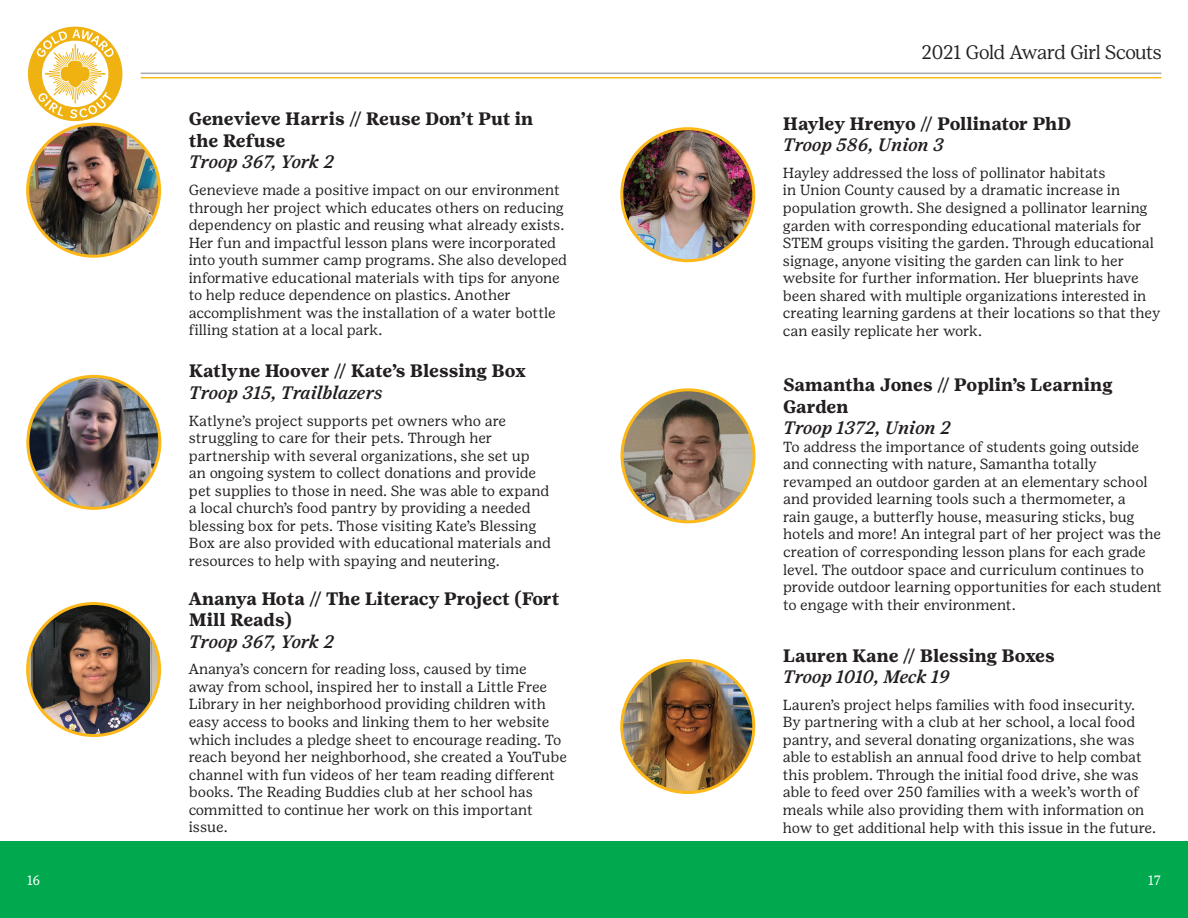
<style>
.page{position:relative;width:1188px;height:918px;background:#fff}
.page>*{position:absolute;margin:0;border:0;box-sizing:border-box;transform-origin:0 0}
.t1{font:300 19.5px "Girl Scout Display";letter-spacing:-.02em;color:#231f20}
.t2{font:700 18px/21.6px "Girl Scout Text";color:#231f20}
.t3{font:italic 500 18px "Girl Scout Text";color:#231f20}
.t4{font:14.7px/17.5px "Girl Scout Text";color:#231f20}
.t5{font:13.5px "Girl Scout Text";color:#fff}
</style>
<div class="page">
<hr style="left:141px;top:77px;width:1020px;height:1px;background:#fcb814">
<hr style="left:141px;top:73px;width:1020px;height:1px;background:#a7aaac">
<img style="left:622px;top:129px;width:132px;height:132px;border-radius:66px">
<div style="left:620px;top:127px;width:135px;height:135px;border:3px solid #fcb818;border-radius:50%"></div>
<img style="left:622px;top:390px;width:132px;height:132px;border-radius:66px">
<div style="left:621px;top:388px;width:135px;height:135px;border:3px solid #fcb818;border-radius:50%"></div>
<img style="left:622px;top:661px;width:132px;height:132px;border-radius:66px">
<div style="left:620px;top:659px;width:135px;height:135px;border:3px solid #fcb818;border-radius:50%"></div>
<svg style="left:28px;top:27px;width:94px;height:94px"></svg>
<img style="left:28px;top:124px;width:132px;height:132px;border-radius:66px">
<div style="left:26px;top:123px;width:135px;height:135px;border:3px solid #fcb818;border-radius:50%"></div>
<img style="left:28px;top:376px;width:132px;height:132px;border-radius:66px">
<div style="left:26px;top:375px;width:135px;height:135px;border:3px solid #fcb818;border-radius:50%"></div>
<img style="left:28px;top:604px;width:132px;height:132px;border-radius:66px">
<div style="left:26px;top:602px;width:135px;height:135px;border:3px solid #fcb818;border-radius:50%"></div>
<div style="left:0;top:841px;width:1188px;height:77px;background:#00a84e"></div>
<p class="t2" style="left:189px;top:108px;width:346px">Genevieve Harris // Reuse Don’t Put in the Refuse</p>
<p class="t3" style="left:189px;top:152px;width:147px">Troop 367, York 2</p>
<p class="t4" style="left:189px;top:181px;width:380px">Genevieve made a positive impact on our environment through her project which educates others on reducing dependency on plastic and reusing what already exists.<br>Her fun and impactful lesson plans were incorporated into youth summer camp programs. She also developed informative educational materials with tips for anyone to help reduce dependence on plastics. Another accomplishment was the installation of a water bottle filling station at a local park.</p>
<p class="t2" style="left:189px;top:360px;width:338px">Katlyne Hoover // Kate’s Blessing Box</p>
<p class="t3" style="left:189px;top:382px;width:195px">Troop 315, Trailblazers</p>
<p class="t4" style="left:189px;top:412px;width:364px">Katlyne’s project supports pet owners who are struggling to care for their pets. Through her partnership with several organizations, she set up<br>an ongoing system to collect donations and provide pet supplies to those in need. She was able to expand a local church’s food pantry by providing a needed blessing box for pets. Those visiting Kate’s Blessing Box are also provided with educational materials and resources to help with spaying and neutering.</p>
<p class="t2" style="left:189px;top:587px;width:372px">Ananya Hota // The Literacy Project (Fort<br>Mill Reads)</p>
<p class="t3" style="left:189px;top:631px;width:147px">Troop 367, York 2</p>
<p class="t4" style="left:189px;top:660px;width:380px">Ananya’s concern for reading loss, caused by time<br>away from school, inspired her to install a Little Free Library in her neighborhood providing children with easy access to books and linking them to her website which includes a pledge sheet to encourage reading. To reach beyond her neighborhood, she created a YouTube channel with fun videos of her team reading different books. The Reading Buddies club at her school has committed to continue her work on this important issue.</p>
<h1 class="t1" style="left:921px;top:41px;width:242px">2021 Gold Award Girl Scouts</h1>
<p class="t2" style="left:783px;top:113px;width:290px">Hayley Hrenyo // Pollinator PhD</p>
<p class="t3" style="left:783px;top:135px;width:162px">Troop 586, Union 3</p>
<p class="t4" style="left:783px;top:164px;width:379px">Hayley addressed the loss of pollinator habitats<br>in Union County caused by a dramatic increase in population growth. She designed a pollinator learning garden with corresponding educational materials for STEM groups visiting the garden. Through educational signage, anyone visiting the garden can link to her website for further information. Her blueprints have been shared with multiple organizations interested in creating learning gardens at their locations so that they can easily replicate her work.</p>
<p class="t2" style="left:783px;top:374px;width:331px">Samantha Jones // Poplin’s Learning<br>Garden</p>
<p class="t3" style="left:783px;top:417px;width:169px">Troop 1372, Union 2</p>
<p class="t4" style="left:783px;top:438px;width:380px">To address the importance of students going outside and connecting with nature, Samantha totally revamped an outdoor garden at an elementary school and provided learning tools such a thermometer, a<br>rain gauge, a butterfly house, measuring sticks, bug hotels and more! An integral part of her project was the creation of corresponding lesson plans for each grade level. The outdoor space and curriculum continues to provide outdoor learning opportunities for each student to engage with their environment.</p>
<p class="t2" style="left:783px;top:644px;width:273px">Lauren Kane // Blessing Boxes</p>
<p class="t3" style="left:783px;top:667px;width:168px">Troop 1010, Meck 19</p>
<p class="t4" style="left:783px;top:696px;width:375px">Lauren’s project helps families with food insecurity.<br>By partnering with a club at her school, a local food pantry, and several donating organizations, she was able to establish an annual food drive to help combat this problem. Through the initial food drive, she was able to feed over 250 families with a week’s worth of meals while also providing them with information on how to get additional help with this issue in the future.</p>
<p class="t5" style="left:27px;top:872px;width:15px">16</p>
<p class="t5" style="left:1148px;top:873px;width:14px">17</p>
</div>
